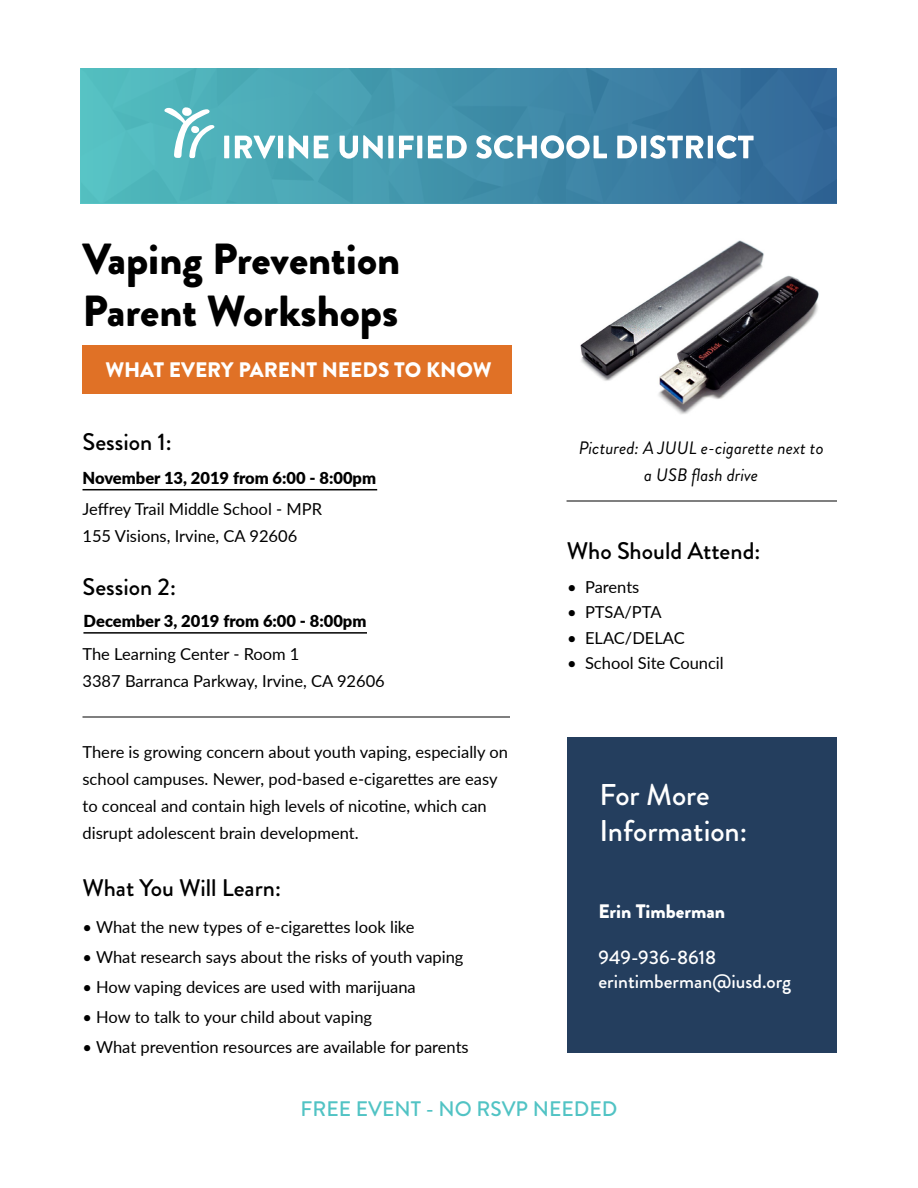
<style>
.page{position:relative;width:918px;height:1188px;background:#fff}
.page>*{position:absolute;margin:0;border:0;box-sizing:border-box;transform-origin:0 0}
.t1{font:900 43.5px/52.2px "Brandon Grotesque";color:#000}
.t2{font:500 30px/36px "Brandon Grotesque";color:#fff}
.t3{font:500 24px "Brandon Grotesque";color:#000}
.t4{font:900 21px "Brandon Grotesque";color:#fff}
.t5{font:500 21px "Brandon Grotesque";color:#51c3c4}
.t6{font:500 19.5px/23.4px "Brandon Grotesque";color:#fff}
.t7{font:900 19.5px "Brandon Grotesque";color:#fff}
.t8{font:italic 18px/27px "Brandon Grotesque";color:#000;text-align:center}
.t9{font:16.5px/27px "Lato";color:#000}
.t10{font:900 16.5px "Lato";color:#000}
</style>
<div class="page">
<div style="left:80px;top:68px;width:757px;height:135px;background:linear-gradient(to right,#55c1c2,#316597)"></div>
<img style="left:580px;top:240px;width:239px;height:174px">
<div style="left:82px;top:345px;width:430px;height:49px;background:#e07126"></div>
<div style="left:567px;top:737px;width:270px;height:316px;background:#243e5e"></div>
<hr style="left:82px;top:717px;width:428px;height:1px;background:#000">
<hr style="left:567px;top:501px;width:270px;height:1px;background:#000">
<div style="left:224px;top:136px;width:5px;height:22px;background:#fff"></div>
<svg style="left:235px;top:136px;width:41px;height:23px"></svg>
<div style="left:278px;top:136px;width:5px;height:22px;background:#fff"></div>
<svg style="left:289px;top:135px;width:19px;height:24px"></svg>
<svg style="left:314px;top:136px;width:14px;height:22px"></svg>
<svg style="left:340px;top:135px;width:43px;height:24px"></svg>
<div style="left:388px;top:136px;width:5px;height:22px;background:#fff"></div>
<svg style="left:399px;top:136px;width:15px;height:22px"></svg>
<div style="left:417px;top:136px;width:5px;height:22px;background:#fff"></div>
<svg style="left:428px;top:136px;width:39px;height:22px"></svg>
<svg style="left:476px;top:135px;width:131px;height:24px"></svg>
<svg style="left:617px;top:136px;width:20px;height:22px"></svg>
<div style="left:641px;top:136px;width:5px;height:22px;background:#fff"></div>
<svg style="left:650px;top:135px;width:53px;height:24px"></svg>
<div style="left:708px;top:136px;width:5px;height:22px;background:#fff"></div>
<svg style="left:717px;top:135px;width:37px;height:24px"></svg>
<svg style="left:164px;top:107px;width:51px;height:51px"></svg>
<hr style="left:82px;top:489px;width:295px;height:1px;background:#000">
<hr style="left:83px;top:632px;width:284px;height:2px;background:#000">
<h1 class="t1" style="left:82px;top:233px;width:319px">Vaping Prevention<br>Parent Workshops</h1>
<p class="t4" style="left:105px;top:354px;width:388px">WHAT EVERY PARENT NEEDS TO KNOW</p>
<h3 class="t3" style="left:82px;top:426px;width:91px">Session 1:</h3>
<p class="t10" style="left:82px;top:466px;width:295px">November 13, 2019 from 6:00 - 8:00pm</p>
<p class="t9" style="left:82px;top:495px;width:241px">Jeffrey Trail Middle School - MPR<br>155 Visions, Irvine, CA 92606</p>
<h3 class="t3" style="left:82px;top:570px;width:95px">Session 2:</h3>
<p class="t10" style="left:84px;top:609px;width:284px">December 3, 2019 from 6:00 - 8:00pm</p>
<p class="t9" style="left:82px;top:640px;width:304px">The Learning Center - Room 1<br>3387 Barranca Parkway, Irvine, CA 92606</p>
<p class="t9" style="left:82px;top:737px;width:427px">There is growing concern about youth vaping, especially on school campuses. Newer, pod-based e-cigarettes are easy to conceal and contain high levels of nicotine, which can disrupt adolescent brain development.</p>
<h3 class="t3" style="left:82px;top:871px;width:200px">What You Will Learn:</h3>
<p class="t9" style="left:82px;top:913px;width:334px">• What the new types of e-cigarettes look like</p>
<p class="t9" style="left:82px;top:943px;width:383px">• What research says about the risks of youth vaping</p>
<p class="t9" style="left:82px;top:973px;width:335px">• How vaping devices are used with marijuana</p>
<p class="t9" style="left:82px;top:1003px;width:291px">• How to talk to your child about vaping</p>
<p class="t9" style="left:82px;top:1033px;width:388px">• What prevention resources are available for parents</p>
<p class="t8" style="left:579px;top:434px;width:246px">Pictured: A JUUL e-cigarette next to a USB flash drive</p>
<h3 class="t3" style="left:567px;top:534px;width:195px">Who Should Attend:</h3>
<p class="t9" style="left:567px;top:572px;width:74px">• Parents</p>
<p class="t9" style="left:567px;top:598px;width:96px">• PTSA/PTA</p>
<p class="t9" style="left:567px;top:623px;width:119px">• ELAC/DELAC</p>
<p class="t9" style="left:567px;top:649px;width:158px">• School Site Council</p>
<h2 class="t2" style="left:599px;top:777px;width:149px">For More<br>Information:</h2>
<p class="t7" style="left:598px;top:897px;width:128px">Erin Timberman</p>
<p class="t6" style="left:598px;top:946px;width:194px">949-936-8618 erintimberman@iusd.org</p>
<p class="t5" style="left:301px;top:1094px;width:318px">FREE EVENT - NO RSVP NEEDED</p>
</div>
